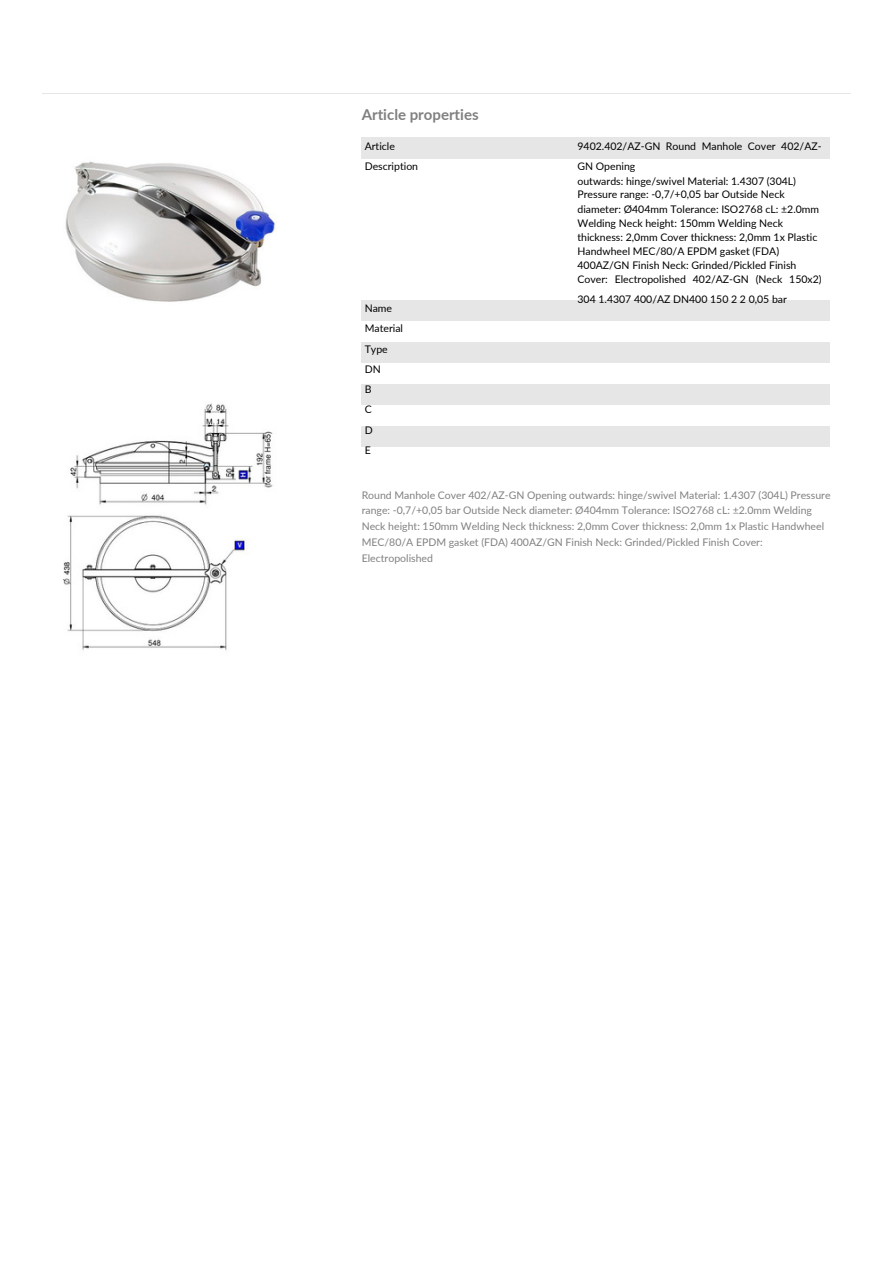
<style>
.page{position:relative;width:894px;height:1264px;background:#fff}
.page>*{position:absolute;margin:0;border:0;box-sizing:border-box;transform-origin:0 0}
.t1{font:700 15px "Lato";color:#808080}
.t2{font:10.5px/20.2px "Lato";color:#000}
.t3{font:10.5px/15.8px "Lato";color:#808080}
</style>
<div class="page">
<hr style="left:43px;top:93px;width:807px;height:1px;background:#e6e6e6">
<img style="left:65px;top:161px;width:211px;height:141px">
<img style="left:64px;top:403px;width:209px;height:247px">
<div style="left:361px;top:138px;width:468px;height:21px;background:#e6e6e6"></div>
<div style="left:361px;top:300px;width:468px;height:21px;background:#e6e6e6"></div>
<div style="left:361px;top:342px;width:468px;height:21px;background:#e6e6e6"></div>
<div style="left:361px;top:384px;width:468px;height:21px;background:#e6e6e6"></div>
<div style="left:361px;top:426px;width:468px;height:21px;background:#e6e6e6"></div>
<p class="t1" style="left:361px;top:105px;width:118px">Article properties</p>
<p class="t2" style="left:364px;top:136px;width:55px">Article<br>Description</p>
<p class="t2" style="left:577px;top:136px;width:245px">9402.402/AZ-GN Round Manhole Cover 402/AZ-<br>GN Opening</p>
<p class="t2" style="left:577px;top:171px;width:220px">outwards: hinge/swivel Material: 1.4307 (304L)</p>
<p class="t2" style="left:577px;top:184px;width:209px">Pressure range: -0,7/+0,05 bar Outside Neck</p>
<p class="t2" style="left:577px;top:199px;width:243px">diameter: Ø404mm Tolerance: ISO2768 cL: ±2.0mm</p>
<p class="t2" style="left:577px;top:212px;width:207px">Welding Neck height: 150mm Welding Neck</p>
<p class="t2" style="left:577px;top:227px;width:241px">thickness: 2,0mm Cover thickness: 2,0mm 1x Plastic</p>
<p class="t2" style="left:577px;top:240px;width:203px">Handwheel MEC/80/A EPDM gasket (FDA)</p>
<p class="t2" style="left:577px;top:255px;width:220px">400AZ/GN Finish Neck: Grinded/Pickled Finish</p>
<p class="t2" style="left:577px;top:268px;width:245px">Cover: Electropolished 402/AZ-GN (Neck 150x2)<br>304 1.4307 400/AZ DN400 150 2 2 0,05 bar</p>
<h1 class="t2" style="left:364px;top:298px;width:40px">Name<br>Material<br>Type<br>DN<br>B<br>C<br>D<br>E</h1>
<p class="t3" style="left:361px;top:486px;width:470px">Round Manhole Cover 402/AZ-GN Opening outwards: hinge/swivel Material: 1.4307 (304L) Pressure range: -0,7/+0,05 bar Outside Neck diameter: Ø404mm Tolerance: ISO2768 cL: ±2.0mm Welding Neck height: 150mm Welding Neck thickness: 2,0mm Cover thickness: 2,0mm 1x Plastic Handwheel MEC/80/A EPDM gasket (FDA) 400AZ/GN Finish Neck: Grinded/Pickled Finish Cover:<br>Electropolished</p>
</div>
